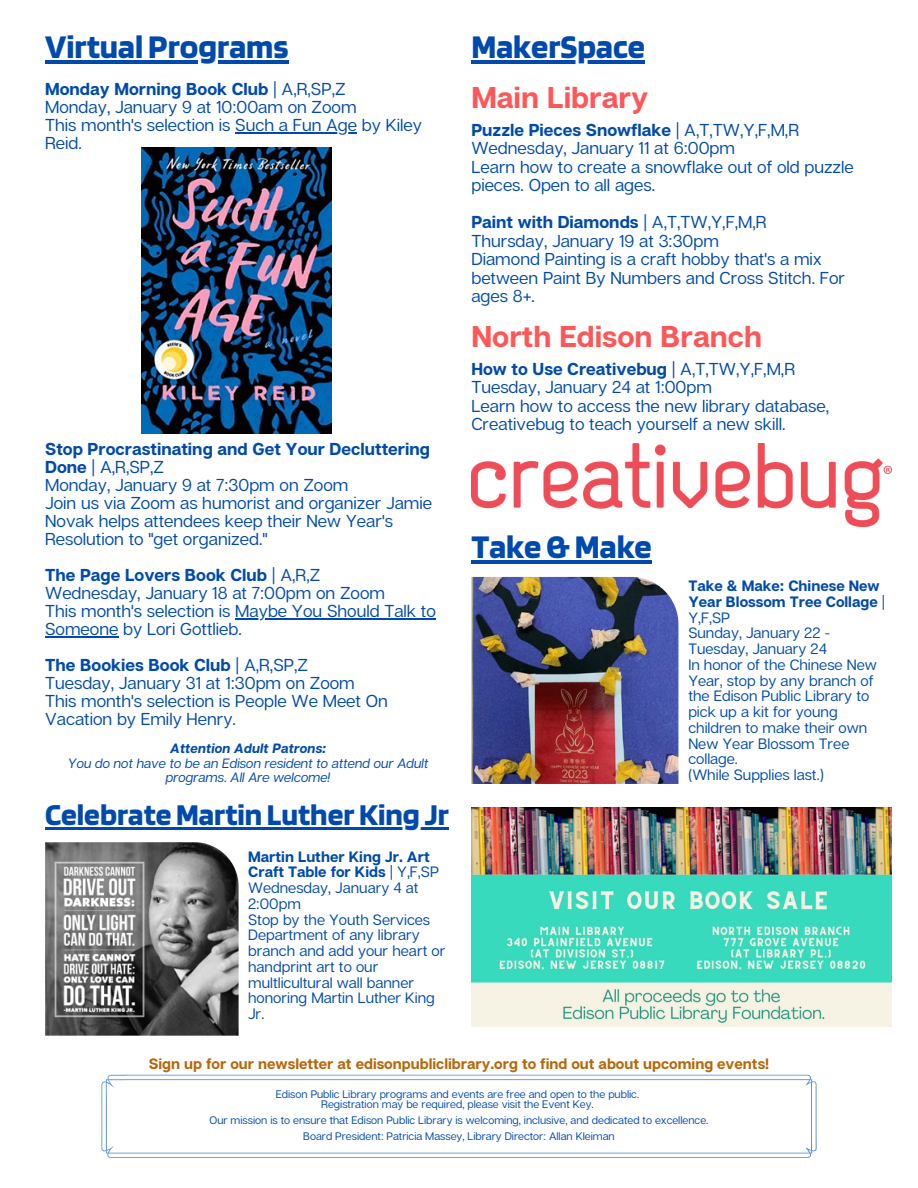
<style>
.page{position:relative;width:918px;height:1188px;background:#fff}
.page>*{position:absolute;margin:0;border:0;box-sizing:border-box;transform-origin:0 0}
.t1{font:700 34.5px "Blinker";color:#004aad}
.t2{font:700 31.5px "Blinker";color:#004aad}
.t3{font:700 30px "Articulat CF";color:#ff5757}
.t4{font:17.25px/18px "Articulat CF";color:#004aad}
.t5{font:15px/15.8px "Articulat CF";color:#004aad}
.t6{font:700 15px "Articulat CF";color:#b86708}
.t7{font:italic 13.5px/14.7px "Articulat CF";color:#004aad;text-align:center}
.t8{font:italic 700 13.5px "Articulat CF";color:#004aad}
.t9{font:10.95px/10.9px "Articulat CF";color:#004aad;text-align:center}
.s1{font-weight:700}
</style>
<div class="page">
<svg style="left:101px;top:1075px;width:716px;height:83px"></svg>
<img style="left:471px;top:808px;width:420px;height:218px">
<img style="left:45px;top:842px;width:194px;height:194px">
<hr style="left:235px;top:132px;width:122px;height:2px;background:#004aad">
<hr style="left:235px;top:618px;width:201px;height:2px;background:#004aad">
<hr style="left:45px;top:636px;width:73px;height:2px;background:#004aad">
<img style="left:142px;top:147px;width:190px;height:287px">
<img style="left:471px;top:577px;width:207px;height:207px">
<img style="left:471px;top:443px;width:420px;height:83px">
<hr style="left:45px;top:61px;width:244px;height:3px;background:#004aad">
<hr style="left:471px;top:61px;width:174px;height:3px;background:#004aad">
<hr style="left:45px;top:827px;width:404px;height:3px;background:#004aad">
<hr style="left:471px;top:560px;width:181px;height:4px;background:#004aad">
<h1 class="t1" style="left:45px;top:25px;width:245px">Virtual Programs</h1>
<h1 class="t1" style="left:471px;top:25px;width:175px">MakerSpace</h1>
<h3 class="t3" style="left:471px;top:79px;width:179px">Main Library</h3>
<p class="t4" style="left:471px;top:120px;width:384px;line-height:18.5px"><span class="s1">Puzzle Pieces Snowflake</span> | A,T,TW,Y,F,M,R Wednesday, January 11 at 6:00pm<br>Learn how to create a snowflake out of old puzzle pieces. Open to all ages.</p>
<p class="t4" style="left:471px;top:213px;width:375px;line-height:18.5px"><span class="s1">Paint with Diamonds</span> | A,T,TW,Y,F,M,R Thursday, January 19 at 3:30pm<br>Diamond Painting is a craft hobby that's a mix between Paint By Numbers and Cross Stitch. For ages 8+.</p>
<h3 class="t3" style="left:471px;top:318px;width:292px">North Edison Branch</h3>
<p class="t4" style="left:471px;top:359px;width:359px;line-height:18.5px"><span class="s1">How to Use Creativebug</span> | A,T,TW,Y,F,M,R Tuesday, January 24 at 1:00pm<br>Learn how to access the new library database, Creativebug to teach yourself a new skill.</p>
<p class="t4" style="left:45px;top:80px;width:378px"><span class="s1">Monday Morning Book Club</span> | A,R,SP,Z<br>Monday, January 9 at 10:00am on Zoom<br>This month's selection is Such a Fun Age by Kiley<br>Reid.</p>
<p class="t4" style="left:45px;top:440px;width:389px"><span class="s1">Stop Procrastinating and Get Your Decluttering Done</span> | A,R,SP,Z<br>Monday, January 9 at 7:30pm on Zoom<br>Join us via Zoom as humorist and organizer Jamie Novak helps attendees keep their New Year's Resolution to "get organized."</p>
<p class="t4" style="left:45px;top:566px;width:392px"><span class="s1">The Page Lovers Book Club</span> | A,R,Z<br>Wednesday, January 18 at 7:00pm on Zoom<br>This month's selection is Maybe You Should Talk to Someone by Lori Gottlieb.</p>
<p class="t4" style="left:45px;top:656px;width:344px"><span class="s1">The Bookies Book Club</span> | A,R,SP,Z<br>Tuesday, January 31 at 1:30pm on Zoom This month's selection is People We Meet On Vacation by Emily Henry.</p>
<p class="t8" style="left:170px;top:740px;width:157px">Attention Adult Patrons:</p>
<p class="t7" style="left:68px;top:755px;width:362px">You do not have to be an Edison resident to attend our Adult programs. All Are welcome!</p>
<h2 class="t2" style="left:45px;top:795px;width:405px">Celebrate Martin LutherKing Jr</h2>
<p class="t5" style="left:248px;top:848px;width:199px"><span class="s1">Martin Luther King Jr. Art<br>Craft Table for Kids</span> | Y,F,SP<br>Wednesday, January 4 at<br>2:00pm<br>Stop by the Youth Services<br>Department of any library branch and add your heart or handprint art to our multlicultural wall banner honoring Martin Luther King<br>Jr.</p>
<h1 class="t1" style="left:471px;top:525px;width:182px">Take&amp; Make</h1>
<p class="t5" style="left:688px;top:578px;width:198px"><span class="s1">Take &amp; Make: Chinese New<br>Year Blossom Tree Collage</span> |<br>Y,F,SP<br>Sunday, January 22 -<br>Tuesday, January 24<br>In honor of the Chinese New<br>Year, stop by any branch of the Edison Public Library to pick up a kit for young children to make their own<br>New Year Blossom Tree collage.<br>(While Supplies last.)</p>
<p class="t6" style="left:149px;top:1054px;width:622px">Sign up for our newsletter at edisonpubliclibrary.org to find out about upcoming events!</p>
<p class="t9" style="left:276px;top:1088px;width:365px">Edison Public Library programs and events are free and open to the public.<br>Registration may be required, please visit the Event Key.</p>
<p class="t9" style="left:210px;top:1112px;width:500px;line-height:15.9px">Our mission is to ensure that Edison Public Library is welcoming, inclusive, and dedicated to excellence.<br>Board President: Patricia Massey, Library Director: Allan Kleiman</p>
</div>
